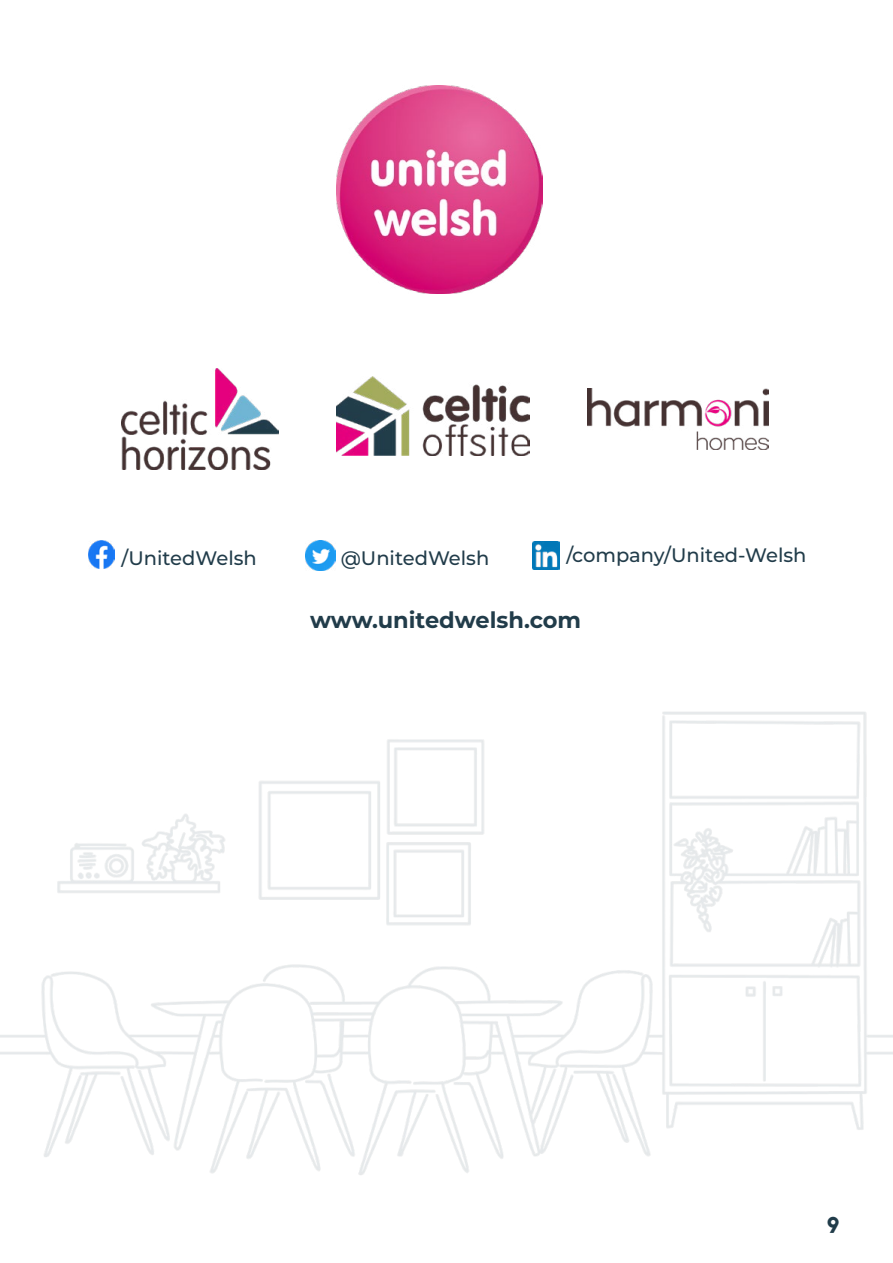
<style>
.page{position:relative;width:893px;height:1263px;background:#fff}
.page>*{position:absolute;margin:0;border:0;box-sizing:border-box;transform-origin:0 0}
.Main_Body_Copy{font:700 22.5px "Montserrat";color:#213c4a}
.t1{font:700 22.5px "Kollektif";color:#213c4a}
.Main_Body_Copy-2{font:500 19.5px "Montserrat";color:#213c4a}
</style>
<div class="page">
<img style="left:88px;top:541px;width:26px;height:28px">
<img style="left:306px;top:541px;width:29px;height:29px">
<img style="left:533px;top:541px;width:27px;height:29px">
<img style="left:337px;top:85px;width:205px;height:208px">
<img style="left:122px;top:369px;width:157px;height:100px">
<img style="left:337px;top:377px;width:193px;height:78px">
<img style="left:587px;top:388px;width:181px;height:61px">
<img style="left:0;top:712px;width:893px;height:463px">
<p class="Main_Body_Copy-2" style="left:122px;top:544px;width:137px">/UnitedWelsh</p>
<p class="Main_Body_Copy-2" style="left:341px;top:544px;width:150px">@UnitedWelsh</p>
<p class="Main_Body_Copy-2" style="left:566px;top:541px;width:242px">/company/United-Welsh</p>
<p class="Main_Body_Copy" style="left:310px;top:604px;width:273px">www.unitedwelsh.com</p>
<p class="t1" style="left:827px;top:1207px;width:14px">9</p>
</div>
